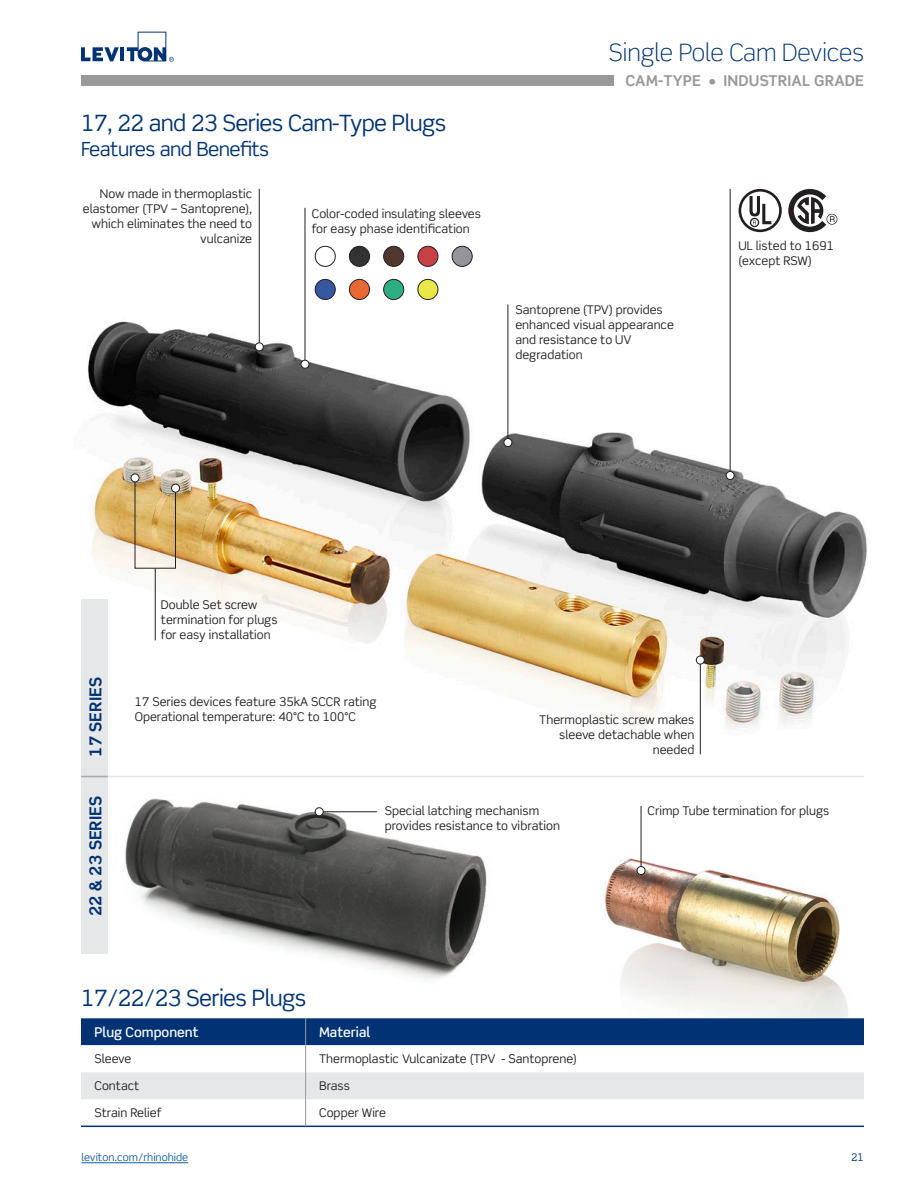
<style>
.page{position:relative;width:918px;height:1188px;background:#fff}
.page>*{position:absolute;margin:0;border:0;box-sizing:border-box;transform-origin:0 0}
.t1{font:300 24px "Scene Std";color:#013374}
.t2{font:22.5px "Scene Std";letter-spacing:-.03em;color:#013374}
.t3{font:19.5px "Scene Std";letter-spacing:-.03em;color:#013374}
.t4{font:700 16.5px "Scene Std";color:#013374}
.t5{font:700 15px "Scene Std";letter-spacing:.01em;color:#99989b}
.t6{font:500 13.5px "Scene Std";color:#fff}
.t7{font:12px/15px "Scene Std";color:#231f20}
.t8{font:10.5px "Scene Std";color:#175d9e}
.t9{font:10.5px "Scene Std";color:#013374}
</style>
<div class="page">
<hr style="left:82px;top:1163px;width:106px;height:1px;background:#175d9e">
<svg style="left:81px;top:47px;width:38px;height:14px"></svg>
<hr style="left:120px;top:47px;width:4px;height:14px;background:#013374">
<svg style="left:127px;top:32px;width:47px;height:30px"></svg>
<div style="left:81px;top:75px;width:533px;height:11px;background:#99989b"></div>
<img style="left:88px;top:247px;width:779px;height:508px">
<div style="left:315px;top:279px;width:20px;height:21px;background:#3657a0;border-radius:50%"></div>
<div style="left:315px;top:279px;width:21px;height:21px;border:1px solid #231f20;border-radius:50%"></div>
<div style="left:349px;top:279px;width:21px;height:21px;background:#e86933;border-radius:50%"></div>
<div style="left:349px;top:279px;width:21px;height:21px;border:1px solid #231f20;border-radius:50%"></div>
<div style="left:384px;top:279px;width:20px;height:21px;background:#2dae81;border-radius:50%"></div>
<div style="left:383px;top:279px;width:21px;height:21px;border:1px solid #231f20;border-radius:50%"></div>
<div style="left:418px;top:279px;width:20px;height:21px;background:#eae849;border-radius:50%"></div>
<div style="left:418px;top:279px;width:20px;height:21px;border:1px solid #231f20;border-radius:50%"></div>
<div style="left:315px;top:246px;width:20px;height:20px;background:#fff;border-radius:50%"></div>
<div style="left:315px;top:246px;width:21px;height:21px;border:1px solid #231f20;border-radius:50%"></div>
<div style="left:349px;top:246px;width:21px;height:20px;background:#323332;border-radius:50%"></div>
<div style="left:349px;top:246px;width:21px;height:21px;border:1px solid #231f20;border-radius:50%"></div>
<div style="left:384px;top:246px;width:20px;height:20px;background:#52372f;border-radius:50%"></div>
<div style="left:383px;top:246px;width:21px;height:21px;border:1px solid #231f20;border-radius:50%"></div>
<div style="left:418px;top:246px;width:20px;height:20px;background:#c94043;border-radius:50%"></div>
<div style="left:418px;top:246px;width:20px;height:21px;border:1px solid #231f20;border-radius:50%"></div>
<div style="left:452px;top:246px;width:20px;height:20px;background:#939598;border-radius:50%"></div>
<div style="left:452px;top:246px;width:21px;height:21px;border:1px solid #231f20;border-radius:50%"></div>
<hr style="left:305px;top:208px;width:1px;height:155px;background:#231f20">
<hr style="left:508px;top:304px;width:1px;height:137px;background:#231f20">
<hr style="left:730px;top:189px;width:1px;height:287px;background:#231f20">
<hr style="left:259px;top:189px;width:1px;height:155px;background:#231f20">
<hr style="left:700px;top:663px;width:1px;height:91px;background:#231f20">
<div style="left:301px;top:360px;width:8px;height:8px;background:#fff;border-radius:50%"></div>
<div style="left:301px;top:360px;width:8px;height:9px;border:1px solid #231f20;border-radius:50%"></div>
<div style="left:504px;top:439px;width:8px;height:8px;background:#fff;border-radius:50%"></div>
<div style="left:504px;top:438px;width:8px;height:9px;border:1px solid #231f20;border-radius:50%"></div>
<div style="left:726px;top:472px;width:8px;height:8px;background:#fff;border-radius:50%"></div>
<div style="left:726px;top:471px;width:9px;height:9px;border:1px solid #231f20;border-radius:50%"></div>
<div style="left:255px;top:343px;width:8px;height:8px;background:#fff;border-radius:50%"></div>
<div style="left:255px;top:342px;width:9px;height:9px;border:1px solid #231f20;border-radius:50%"></div>
<svg style="left:135px;top:478px;width:41px;height:91px;background:#d5b880"></svg>
<div style="left:696px;top:656px;width:8px;height:8px;background:#fff;border-radius:50%"></div>
<div style="left:696px;top:656px;width:9px;height:8px;border:1px solid #231f20;border-radius:50%"></div>
<div style="left:172px;top:484px;width:8px;height:8px;background:#fff;border-radius:50%"></div>
<div style="left:171px;top:484px;width:9px;height:9px;border:1px solid #231f20;border-radius:50%"></div>
<svg style="left:739px;top:189px;width:98px;height:43px"></svg>
<img style="left:81px;top:798px;width:462px;height:330px">
<img style="left:604px;top:849px;width:244px;height:169px">
<hr style="left:81px;top:1126px;width:225px;height:1px;background:#013374">
<hr style="left:306px;top:1126px;width:558px;height:1px;background:#013374">
<svg style="left:81px;top:1018px;width:783px;height:108px"></svg>
<hr style="left:155px;top:568px;width:1px;height:72px;background:#231f20">
<hr style="left:641px;top:806px;width:1px;height:67px;background:#231f20">
<hr style="left:322px;top:811px;width:55px;height:1px;background:#231f20">
<div style="left:637px;top:867px;width:8px;height:8px;background:#fff;border-radius:50%"></div>
<div style="left:637px;top:866px;width:8px;height:9px;border:1px solid #231f20;border-radius:50%"></div>
<div style="left:315px;top:808px;width:8px;height:8px;background:#fff;border-radius:50%"></div>
<div style="left:315px;top:807px;width:9px;height:9px;border:1px solid #231f20;border-radius:50%"></div>
<div style="left:131px;top:474px;width:8px;height:8px;background:#fff;border-radius:50%"></div>
<div style="left:131px;top:474px;width:8px;height:8px;border:1px solid #231f20;border-radius:50%"></div>
<hr style="left:81px;top:776px;width:783px;height:1px;background:#e6e7e9">
<div style="left:81px;top:599px;width:27px;height:355px;background:#e6e7e9"></div>
<svg style="left:81px;top:776px;width:27px;height:1px"></svg>
<p class="t2" style="left:81px;top:109px;width:367px">17, 22 and 23 Series Cam-Type Plugs</p>
<p class="t3" style="left:81px;top:137px;width:190px">Features and Benefits</p>
<p class="t7" style="left:83px;top:186px;width:171px;text-align:right">Now made in thermoplastic elastomer (TPV – Santoprene), which eliminates the need to vulcanize</p>
<p class="t7" style="left:312px;top:206px;width:171px">Color-coded insulating sleeves for easy phase identification</p>
<h1 class="t1" style="left:609px;top:38px;width:257px">Single Pole Cam Devices</h1>
<p class="t5" style="left:626px;top:71px;width:240px">CAM-TYPE • INDUSTRIAL GRADE</p>
<p class="t7" style="left:515px;top:302px;width:160px">Santoprene (TPV) provides enhanced visual appearance and resistance to UV degradation</p>
<p class="t7" style="left:739px;top:238px;width:97px">UL listed to 1691 (except RSW)</p>
<p class="t4" style="left:85px;top:757px;width:81px;rotate:-90deg">17 SERIES</p>
<p class="t7" style="left:161px;top:597px;width:118px">Double Set screw termination for plugs for easy installation</p>
<p class="t7" style="left:135px;top:694px;width:243px">17 Series devices feature 35kA SCCR rating</p>
<p class="t7" style="left:135px;top:709px;width:223px">Operational temperature: 40°C to 100°C</p>
<p class="t7" style="left:539px;top:712px;width:157px;text-align:right">Thermoplastic screw makes sleeve detachable when needed</p>
<p class="t4" style="left:85px;top:916px;width:121px;rotate:-90deg">22 &amp; 23 SERIES</p>
<p class="t2" style="left:81px;top:984px;width:227px">17/22/23 Series Plugs</p>
<p class="t7" style="left:385px;top:803px;width:177px">Special latching mechanism provides resistance to vibration</p>
<p class="t6" style="left:94px;top:1024px;width:106px">Plug Component</p>
<p class="t6" style="left:319px;top:1024px;width:53px">Material</p>
<p class="t7" style="left:94px;top:1052px;width:38px">Sleeve</p>
<p class="t7" style="left:319px;top:1052px;width:259px">Thermoplastic Vulcanizate (TPV - Santoprene)</p>
<p class="t7" style="left:94px;top:1079px;width:46px">Contact</p>
<p class="t7" style="left:319px;top:1079px;width:32px">Brass</p>
<p class="t7" style="left:94px;top:1105px;width:68px">Strain Relief</p>
<p class="t7" style="left:319px;top:1105px;width:68px">Copper Wire</p>
<p class="t7" style="left:647px;top:803px;width:183px">Crimp Tube termination for plugs</p>
<p class="t8" style="left:82px;top:1151px;width:108px">leviton.com/rhinohide</p>
<p class="t9" style="left:851px;top:1151px;width:14px">21</p>
</div>
